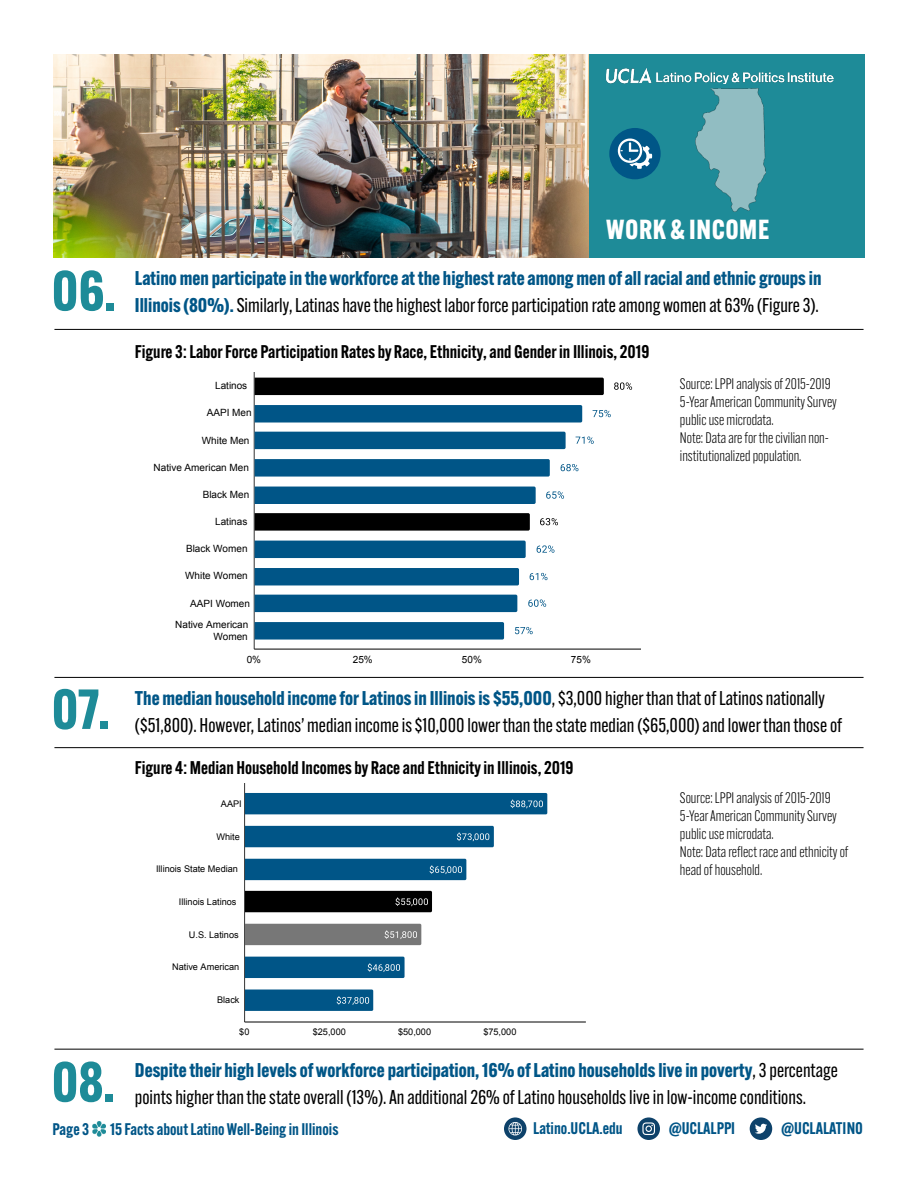
<style>
.page{position:relative;width:918px;height:1188px;background:#fff}
.page>*{position:absolute;margin:0;border:0;box-sizing:border-box;transform-origin:0 0}
.t1{font:700 55.2px "Alternate Gothic ATF";color:#1e8b98}
.t2{font:700 27px "Alternate Gothic ATF";letter-spacing:.02em;color:#fff}
.t3{font:19.5px "Alternate Gothic ATF";color:#000}
.t4{font:700 19.5px "Alternate Gothic ATF";color:#005687}
.t5{font:600 18px "Alternate Gothic ATF";color:#000}
.t6{font:600 16.5px "Alternate Gothic ATF";color:#005587}
.t7{font:300 15px/18px "Alternate Gothic ATF";color:#000}
.t8{font:10.05px/21.3px "Arial";color:#000;text-align:right}
.t9{font:9.15px "Arial";color:#000}
.s1{font-weight:700;color:#005687}
.s2{font-weight:400;color:#000}
</style>
<div class="page">
<hr style="left:54px;top:329px;width:810px;height:1px;background:#000">
<hr style="left:54px;top:677px;width:810px;height:1px;background:#000">
<hr style="left:254px;top:372px;width:1px;height:277px;background:#333">
<hr style="left:254px;top:649px;width:387px;height:1px;background:#000">
<div style="left:255px;top:378px;width:349px;height:17px;background:#000"></div>
<svg style="left:255px;top:405px;width:327px;height:18px;background:#075a8a"></svg>
<div style="left:255px;top:432px;width:311px;height:17px;background:#005587"></div>
<svg style="left:255px;top:459px;width:295px;height:18px;background:#075a8a"></svg>
<div style="left:255px;top:487px;width:281px;height:17px;background:#005587"></div>
<svg style="left:255px;top:513px;width:275px;height:18px;background:#070707"></svg>
<div style="left:255px;top:541px;width:271px;height:17px;background:#005587"></div>
<div style="left:255px;top:568px;width:264px;height:17px;background:#005587"></div>
<div style="left:255px;top:595px;width:262px;height:17px;background:#005587"></div>
<svg style="left:255px;top:622px;width:249px;height:18px;background:#075a8a"></svg>
<svg style="left:614px;top:382px;width:19px;height:8px"></svg>
<svg style="left:592px;top:409px;width:19px;height:9px"></svg>
<svg style="left:575px;top:436px;width:19px;height:8px"></svg>
<svg style="left:560px;top:464px;width:19px;height:8px"></svg>
<svg style="left:546px;top:491px;width:18px;height:8px"></svg>
<svg style="left:540px;top:518px;width:18px;height:8px"></svg>
<svg style="left:536px;top:545px;width:19px;height:8px"></svg>
<svg style="left:529px;top:572px;width:19px;height:9px"></svg>
<svg style="left:528px;top:599px;width:19px;height:8px"></svg>
<svg style="left:515px;top:627px;width:18px;height:8px"></svg>
<hr style="left:54px;top:747px;width:810px;height:1px;background:#000">
<hr style="left:54px;top:1049px;width:810px;height:1px;background:#000">
<hr style="left:244px;top:783px;width:1px;height:239px;background:#333">
<hr style="left:245px;top:1022px;width:341px;height:1px;background:#000">
<div style="left:245px;top:793px;width:302px;height:21px;background:#005587"></div>
<div style="left:245px;top:826px;width:249px;height:21px;background:#005587"></div>
<div style="left:245px;top:859px;width:221px;height:21px;background:#005587"></div>
<div style="left:245px;top:891px;width:187px;height:21px;background:#000"></div>
<div style="left:245px;top:924px;width:176px;height:21px;background:#777"></div>
<div style="left:245px;top:957px;width:160px;height:21px;background:#005587"></div>
<svg style="left:245px;top:990px;width:128px;height:21px;background:#075a8a"></svg>
<div style="left:589px;top:54px;width:276px;height:203px;background:#1e8b98"></div>
<div style="left:609px;top:128px;width:52px;height:51px;background:#005687;border-radius:50%"></div>
<svg style="left:617px;top:138px;width:35px;height:31px"></svg>
<img style="left:53px;top:54px;width:536px;height:203px">
<img style="left:695px;top:88px;width:70px;height:124px">
<img style="left:92px;top:1122px;width:13px;height:14px">
<svg style="left:504px;top:1117px;width:23px;height:23px"></svg>
<svg style="left:509px;top:1122px;width:13px;height:13px"></svg>
<div style="left:750px;top:1117px;width:22px;height:23px;background:#0e426a;border-radius:50%"></div>
<svg style="left:755px;top:1124px;width:12px;height:10px"></svg>
<div style="left:637px;top:1117px;width:23px;height:23px;background:#0e426a;border-radius:50%"></div>
<svg style="left:642px;top:1122px;width:13px;height:13px"></svg>
<img style="left:606px;top:68px;width:227px;height:15px">
<h1 class="t1" style="left:52px;top:256px;width:66px">06.</h1>
<h1 class="t1" style="left:52px;top:675px;width:59px">07.</h1>
<h1 class="t1" style="left:52px;top:1047px;width:65px">08.</h1>
<h2 class="t2" style="left:606px;top:213px;width:165px">WORK &amp; INCOME</h2>
<p class="t4" style="left:135px;top:266px;width:688px">Latino men participate in the workforce at the highest rate among men of all racial and ethnic groups in</p>
<p class="t3" style="left:135px;top:293px;width:685px"><span class="s1">Illinois (80%).</span> Similarly, Latinas have the highest labor force participation rate among women at 63% (Figure 3).</p>
<p class="t5" style="left:135px;top:340px;width:516px">Figure 3: Labor Force Participation Rates by Race, Ethnicity, and Gender in Illinois, 2019</p>
<p class="t8" style="left:215px;top:375px;width:34px">Latinos</p>
<p class="t8" style="left:207px;top:402px;width:46px">AAPI Men</p>
<p class="t8" style="left:202px;top:429px;width:49px">White Men</p>
<p class="t8" style="left:154px;top:457px;width:97px">Native American Men</p>
<p class="t8" style="left:203px;top:484px;width:48px">Black Men</p>
<p class="t8" style="left:215px;top:511px;width:34px">Latinas</p>
<p class="t8" style="left:186px;top:538px;width:63px">Black Women</p>
<p class="t8" style="left:185px;top:565px;width:64px">White Women</p>
<p class="t8" style="left:175px;top:593px;width:76px">AAPI Women<br>Native American</p>
<p class="t8" style="left:213px;top:625px;width:36px">Women</p>
<p class="t8" style="left:247px;top:649px;width:16px">0%</p>
<p class="t8" style="left:353px;top:649px;width:21px">25%</p>
<p class="t8" style="left:462px;top:649px;width:21px">50%</p>
<p class="t8" style="left:571px;top:649px;width:21px">75%</p>
<p class="t7" style="left:680px;top:375px;width:159px">Source: LPPI analysis of 2015-2019<br>5-Year American Community Survey public use microdata.<br>Note: Data are for the civilian non&shy;institutionalized population.</p>
<p class="t4" style="left:135px;top:685px;width:692px">The median household income for Latinos in Illinois is $55,000<span class="s2">, $3,000 higher than that of Latinos nationally</span></p>
<p class="t3" style="left:135px;top:713px;width:709px">($51,800). However, Latinos’ median income is $10,000 lower than the state median ($65,000) and lower than those of</p>
<p class="t5" style="left:135px;top:757px;width:440px">Figure 4: Median Household Incomes by Race and Ethnicity in Illinois, 2019</p>
<p class="t9" style="left:221px;top:798px;width:22px">AAPI</p>
<p class="t9" style="left:216px;top:830px;width:25px">White</p>
<p class="t9" style="left:156px;top:863px;width:83px">Illinois State Median</p>
<p class="t9" style="left:179px;top:896px;width:59px">Illinois Latinos</p>
<p class="t9" style="left:189px;top:928px;width:51px">U.S. Latinos</p>
<p class="t9" style="left:172px;top:961px;width:69px">Native American</p>
<p class="t9" style="left:217px;top:994px;width:24px">Black</p>
<p class="t9" style="left:239px;top:1026px;width:12px">$0</p>
<p class="t9" style="left:313px;top:1026px;width:35px">$25,000</p>
<p class="t9" style="left:398px;top:1026px;width:35px">$50,000</p>
<p class="t9" style="left:483px;top:1026px;width:35px">$75,000</p>
<p class="t7" style="left:680px;top:789px;width:170px">Source: LPPI analysis of 2015-2019<br>5-Year American Community Survey public use microdata.<br>Note: Data reflect race and ethnicity of head of household.</p>
<p class="t4" style="left:135px;top:1058px;width:704px">Despite their high levels of workforce participation, 16% of Latino households live in poverty<span class="s2">, 3 percentage</span></p>
<p class="t3" style="left:135px;top:1085px;width:673px">points higher than the state overall (13%). An additional 26% of Latino households live in low-income conditions.</p>
<p class="t6" style="left:52px;top:1119px;width:38px">Page 3</p>
<p class="t6" style="left:110px;top:1119px;width:230px">15 Facts about Latino Well-Being in Illinois</p>
<p class="t6" style="left:533px;top:1118px;width:91px">Latino.UCLA.edu</p>
<p class="t6" style="left:669px;top:1118px;width:68px">@UCLALPPI</p>
<p class="t6" style="left:782px;top:1118px;width:83px">@UCLALATINO</p>
</div>
